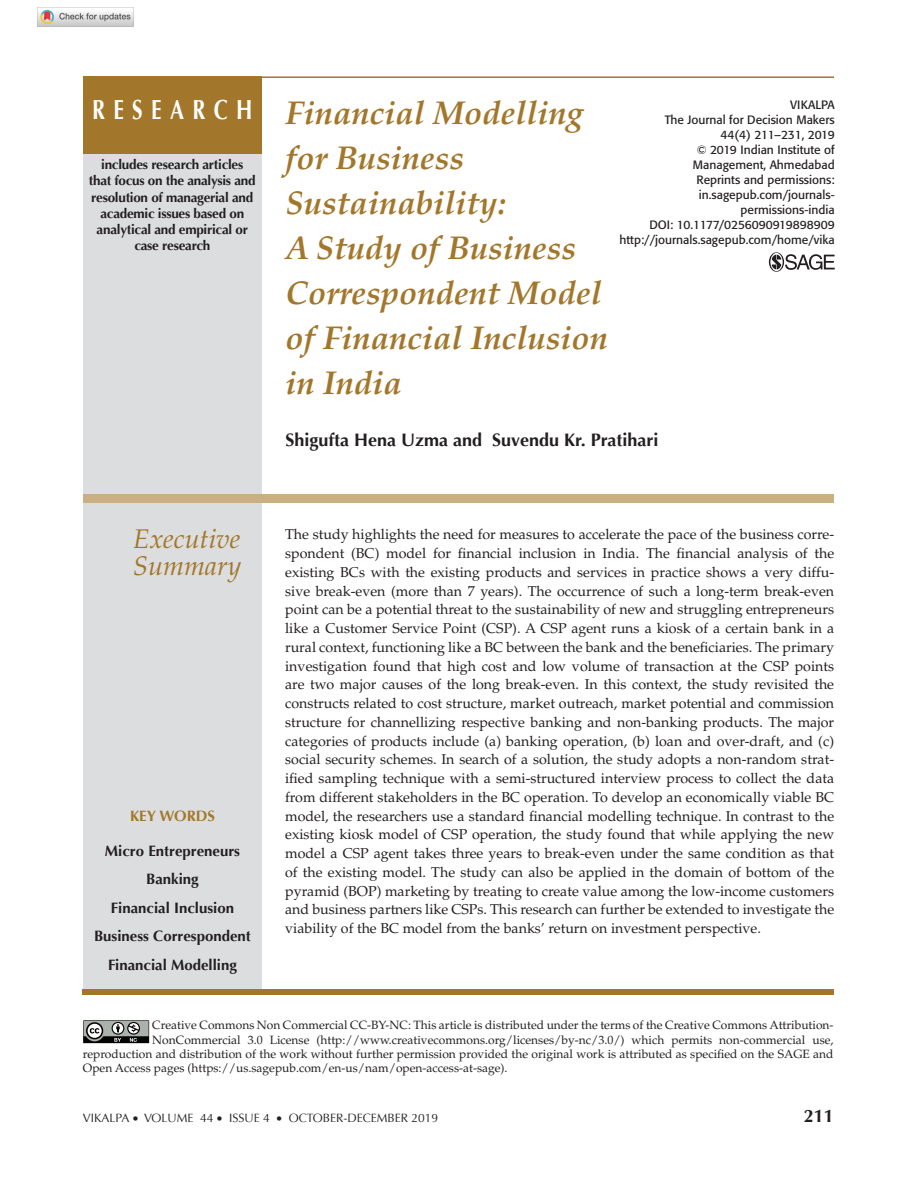
<style>
.page{position:relative;width:918px;height:1188px;background:#fff}
.page>*{position:absolute;margin:0;border:0;box-sizing:border-box;transform-origin:0 0}
.t1{font:italic 700 33px/45px "Palatino";color:#a3772b}
.t2{font:700 27.45px "Optima";letter-spacing:.4em;color:#fff;scale:.76 1}
.t3{font:italic 27px/27px "Palatino";color:#a3772b}
.t4{font:700 18px "Optima";color:#231f20}
.t5{font:700 15px/28.5px "Optima";color:#231f20;text-align:center}
.t6{font:700 15px "Optima";color:#a3772b}
.t7{font:14.25px/18.8px "Palatino";color:#231f20;text-align:justify}
.t8{font:700 13.5px/16.2px "Optima";letter-spacing:-.02em;color:#231f20;text-align:center}
.t9{font:12px "Palatino";color:#231f20}
.t10{font:12px/15px "Formata";color:#231f20;text-align:right}
.t11{font:12px "Optima";color:#231f20}
</style>
<div class="page">
<div style="left:83px;top:77px;width:179px;height:915px;background:#dcdddf"></div>
<hr style="left:83px;top:76px;width:751px;height:2px;background:#a3772b">
<div style="left:83px;top:989px;width:751px;height:6px;background:#a3772b"></div>
<svg style="left:83px;top:1020px;width:66px;height:23px;background:#747774"></svg>
<div style="left:83px;top:76px;width:179px;height:78px;background:#a3772b"></div>
<svg style="left:769px;top:252px;width:66px;height:20px"></svg>
<div style="left:83px;top:494px;width:751px;height:9px;background:#caaf82"></div>
<img style="left:38px;top:8px;width:96px;height:19px">
<h2 class="t2" style="left:92px;top:94px;width:206px">Res ear ch</h2>
<p class="t8" style="left:89px;top:157px;width:168px">includes research articles that focus on the analysis and resolution of managerial and academic issues based on analytical and empirical or case research</p>
<h1 class="t1" style="left:285px;top:91px;width:324px">Financial Modelling for Business<br>Sustainability:<br>A Study of Business<br>Correspondent Model of Financial Inclusion in India</h1>
<p class="t4" style="left:285px;top:429px;width:375px">Shigufta Hena Uzma and Suvendu Kr. Pratihari</p>
<p class="t10" style="left:620px;top:98px;width:217px">VIKALPA<br>The Journal for Decision Makers<br>44(4) 211–231, 2019<br>© 2019 Indian Institute of<br>Management, Ahmedabad<br>Reprints and permissions: in.sagepub.com/journals&shy;permissions-india<br>DOI: 10.1177/0256090919898909 http://journals.sagepub.com/home/vika</p>
<h3 class="t3" style="left:133px;top:526px;width:110px">Executive<br>Summary</h3>
<p class="t6" style="left:130px;top:808px;width:87px">KEY WORDS</p>
<p class="t5" style="left:94px;top:837px;width:158px">Micro Entrepreneurs<br>Banking<br>Financial Inclusion<br>Business Correspondent<br>Financial Modelling</p>
<p class="t7" style="left:285px;top:525px;width:551px">The study highlights the need for measures to accelerate the pace of the business corre&shy;spondent (BC) model for financial inclusion in India. The financial analysis of the existing BCs with the existing products and services in practice shows a very diffu&shy;sive break-even (more than 7 years). The occurrence of such a long-term break-even point can be a potential threat to the sustainability of new and struggling entrepreneurs like a Customer Service Point (CSP). A CSP agent runs a kiosk of a certain bank in a rural context, functioning like a BC between the bank and the beneficiaries. The primary investigation found that high cost and low volume of transaction at the CSP points are two major causes of the long break-even. In this context, the study revisited the constructs related to cost structure, market outreach, market potential and commission structure for channellizing respective banking and non-banking products. The major categories of products include (a) banking operation, (b) loan and over-draft, and (c) social security schemes. In search of a solution, the study adopts a non-random strat&shy;ified sampling technique with a semi-structured interview process to collect the data from different stakeholders in the BC operation. To develop an economically viable BC model, the researchers use a standard financial modelling technique. In contrast to the existing kiosk model of CSP operation, the study found that while applying the new model a CSP agent takes three years to break-even under the same condition as that of the existing model. The study can also be applied in the domain of bottom of the pyramid (BOP) marketing by treating to create value among the low-income customers and business partners like CSPs. This research can further be extended to investigate the viability of the BC model from the banks’ return on investment perspective.</p>
<p class="t9" style="left:152px;top:1018px;width:683px">Creative Commons Non Commercial CC-BY-NC: This article is distributed under the terms of the Creative Commons Attribution-</p>
<p class="t9" style="left:152px;top:1033px;width:683px">NonCommercial 3.0 License (http://www.creativecommons.org/licenses/by-nc/3.0/) which permits non-commercial use,</p>
<p class="t9" style="left:83px;top:1047px;width:752px">reproduction and distribution of the work without further permission provided the original work is attributed as specified on the SAGE and</p>
<p class="t9" style="left:83px;top:1061px;width:426px">Open Access pages (https://us.sagepub.com/en-us/nam/open-access-at-sage).</p>
<p class="t11" style="left:83px;top:1111px;width:357px">VIKALPA • VOLUME 44 • ISSUE 4 • OCTOBER-DECEMBER 2019</p>
<p class="t4" style="left:804px;top:1105px;width:32px">211</p>
</div>
